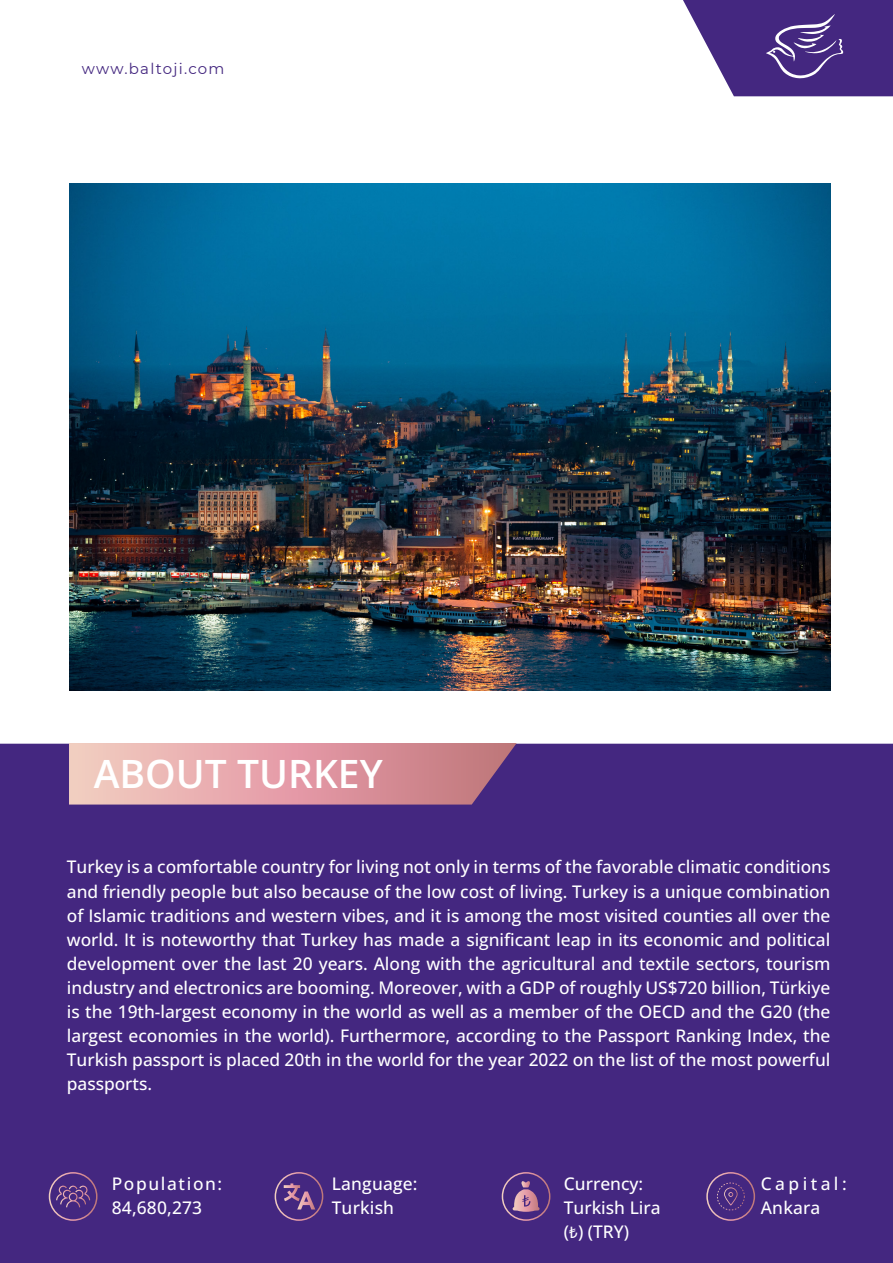
<style>
.page{position:relative;width:893px;height:1263px;background:#fff}
.page>*{position:absolute;margin:0;border:0;box-sizing:border-box;transform-origin:0 0}
.t1{font:600 39px "Open Sans";color:#fff}
.t2{font:500 17.4px/24px "Open Sans";color:#fff}
.t3{font:500 17.4px/24px "Open Sans";letter-spacing:.09em;color:#fff}
.t4{font:500 17.4px/24px "Open Sans";letter-spacing:.195em;color:#fff}
.t5{font:15px "Montserrat";letter-spacing:.08em;color:#442780}
.s1{font-family:"Myriad Pro";font-weight:400}
</style>
<div class="page">
<div style="left:0;top:744px;width:893px;height:519px;background:#442780"></div>
<svg style="left:69px;top:743px;width:448px;height:61px;background:#d89aa2"></svg>
<svg style="left:683px;top:0;width:210px;height:96px"></svg>
<div style="left:49px;top:1172px;width:49px;height:49px;border:2px solid #fff;border-radius:50%"></div>
<div style="left:275px;top:1172px;width:48px;height:49px;border:2px solid #fff;border-radius:50%"></div>
<div style="left:502px;top:1172px;width:48px;height:49px;border:2px solid #fff;border-radius:50%"></div>
<div style="left:706px;top:1172px;width:49px;height:49px;border:2px solid #fff;border-radius:50%"></div>
<svg style="left:56px;top:1185px;width:34px;height:22px"></svg>
<svg style="left:284px;top:1183px;width:31px;height:26px"></svg>
<svg style="left:513px;top:1181px;width:27px;height:31px"></svg>
<svg style="left:717px;top:1182px;width:28px;height:28px"></svg>
<img style="left:69px;top:184px;width:762px;height:506px">
<p class="t5" style="left:82px;top:59px;width:144px">www.baltoji.com</p>
<h1 class="t1" style="left:94px;top:747px;width:290px">ABOUT TURKEY</h1>
<p class="t2" style="left:67px;top:855px;width:765px;text-align:justify">Turkey is a comfortable country for living not only in terms of the favorable climatic conditions and friendly people but also because of the low cost of living. Turkey is a unique combination of Islamic traditions and western vibes, and it is among the most visited counties all over the world. It is noteworthy that Turkey has made a significant leap in its economic and political development over the last 20 years. Along with the agricultural and textile sectors, tourism industry and electronics are booming. Moreover, with a GDP of roughly US$720 billion, Türkiye is the 19th-largest economy in the world as well as a member of the OECD and the G20 (the largest economies in the world). Furthermore, according to the Passport Ranking Index, the Turkish passport is placed 20th in the world for the year 2022 on the list of the most powerful passports.</p>
<p class="t3" style="left:112px;top:1171px;width:112px">Population:<br>84,680,273</p>
<p class="t2" style="left:332px;top:1171px;width:87px">Language:<br>Turkish</p>
<p class="t2" style="left:564px;top:1171px;width:98px">Currency:<br>Turkish Lira (<span class="s1">₺</span>) (TRY)</p>
<p class="t4" style="left:761px;top:1171px;width:87px">Capital:<br>Ankara</p>
</div>
